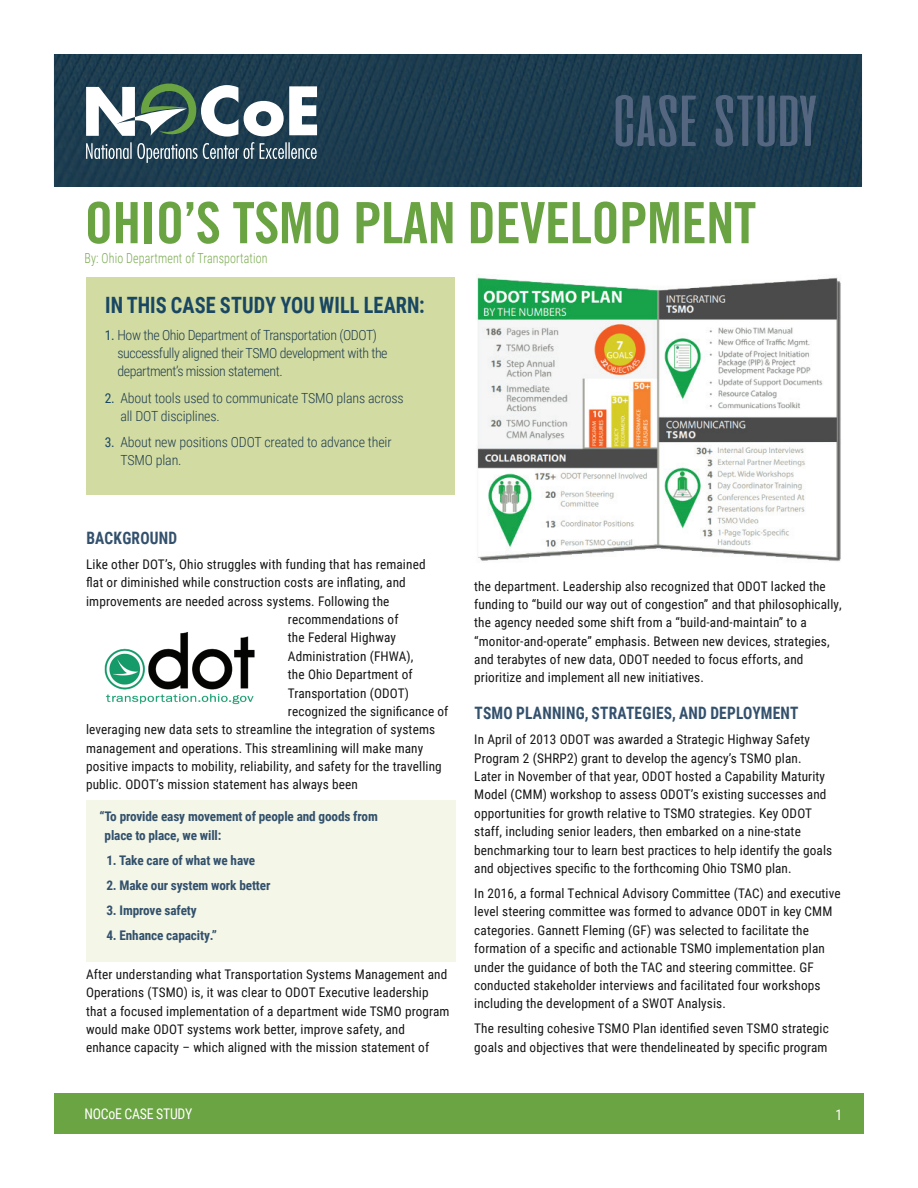
<style>
.page{position:relative;width:918px;height:1188px;background:#fff}
.page>*{position:absolute;margin:0;border:0;box-sizing:border-box;transform-origin:0 0}
.t1{font:57px "Trade Gothic LT Std Bd Cn 20";letter-spacing:-.01em;color:#6aa342}
.t2{font:700 22.5px "Roboto Condensed";letter-spacing:.005em;color:#194763;scale:.9 1}
.t3{font:700 17.1px "Roboto Condensed";letter-spacing:.015em;color:#33516d;scale:.9 1}
.t4{font:14.7px "Roboto Condensed";letter-spacing:-.02em;color:#fff;scale:.94 1}
.t5{font:300 13.95px/18px "Roboto Condensed";letter-spacing:-.03em;color:#203e51}
.t6{font:300 13.95px/18px "Roboto Condensed";letter-spacing:-.01em;color:#203e51}
.t7{font:300 13.8px "Roboto Condensed";letter-spacing:.01em;color:#79aa4d;scale:.87 1}
.t8{font:13.2px/18.3px "Roboto Condensed";letter-spacing:.01em;color:#171616}
.t9{font:700 13.2px/18.3px "Roboto Condensed";letter-spacing:-.01em;color:#33516d}
.s1{font-weight:400;font-size:13.5px;color:#194763}
</style>
<div class="page">
<img style="left:54px;top:54px;width:808px;height:133px">
<svg style="left:86px;top:84px;width:231px;height:79px"></svg>
<svg style="left:616px;top:95px;width:200px;height:52px;background:#354e64"></svg>
<div style="left:54px;top:1093px;width:810px;height:41px;background:#6ba442"></div>
<div style="left:86px;top:800px;width:369px;height:162px;background:#f4f6e7"></div>
<div style="left:86px;top:277px;width:368px;height:217px;background:#d2dba1"></div>
<img style="left:104px;top:632px;width:151px;height:73px">
<img style="left:477px;top:277px;width:364px;height:285px">
<h1 class="t1" style="left:85px;top:188px;width:673px">OHIO’S TSMO PLAN DEVELOPMENT</h1>
<p class="t7" style="left:85px;top:249px;width:212px">By: Ohio Department of Transportation</p>
<h2 class="t2" style="left:105px;top:289px;width:357px">IN THIS CASE STUDY YOU WILL LEARN:</h2>
<p class="t5" style="left:117px;top:325px;width:272px;text-indent:-13px"><span class="s1">1.</span> How the Ohio Department of Transportation (ODOT) successfully aligned their TSMO development with the department’s mission statement.</p>
<p class="t6" style="left:120px;top:388px;width:285px;text-indent:-16px"><span class="s1">2.</span> About tools used to communicate TSMO plans across all DOT disciplines.</p>
<p class="t6" style="left:120px;top:433px;width:273px;text-indent:-16px"><span class="s1">3.</span> About new positions ODOT created to advance their<br>TSMO plan.</p>
<p class="t3" style="left:86px;top:526px;width:103px">BACKGROUND</p>
<p class="t8" style="left:86px;top:555px;width:341px">Like other DOT’s, Ohio struggles with funding that has remained</p>
<p class="t8" style="left:86px;top:573px;width:321px">flat or diminished while construction costs are inflating, and</p>
<p class="t8" style="left:86px;top:591px;width:305px">improvements are needed across systems. Following the</p>
<p class="t8" style="left:288px;top:610px;width:112px">recommendations of</p>
<p class="t8" style="left:288px;top:628px;width:110px">the Federal Highway</p>
<p class="t8" style="left:288px;top:647px;width:127px">Administration (FHWA),</p>
<p class="t8" style="left:288px;top:665px;width:126px">the Ohio Department of</p>
<p class="t8" style="left:288px;top:683px;width:123px">Transportation (ODOT)</p>
<p class="t8" style="left:288px;top:702px;width:162px">recognized the significance of</p>
<p class="t8" style="left:86px;top:720px;width:351px">leveraging new data sets to streamline the integration of systems</p>
<p class="t8" style="left:86px;top:738px;width:339px">management and operations. This streamlining will make many</p>
<p class="t8" style="left:86px;top:757px;width:357px">positive impacts to mobility, reliability, and safety for the travelling</p>
<p class="t8" style="left:86px;top:775px;width:273px">public. ODOT’s mission statement has always been</p>
<p class="t9" style="left:105px;top:807px;width:275px;text-indent:-5px">“ To provide easy movement of people and goods from place to place, we will:</p>
<p class="t9" style="left:106px;top:851px;width:150px">1. Take care of what we have</p>
<p class="t9" style="left:106px;top:876px;width:166px">2. Make our system work better</p>
<p class="t9" style="left:106px;top:901px;width:92px">3. Improve safety</p>
<p class="t9" style="left:106px;top:926px;width:112px">4. Enhance capacity.”</p>
<p class="t8" style="left:86px;top:964px;width:365px">After understanding what Transportation Systems Management and Operations (TSMO) is, it was clear to ODOT Executive leadership that a focused implementation of a department wide TSMO program would make ODOT systems work better, improve safety, and enhance capacity – which aligned with the mission statement of</p>
<p class="t8" style="left:474px;top:576px;width:369px">the department. Leadership also recognized that ODOT lacked the funding to “build our way out of congestion” and that philosophically, the agency needed some shift from a “build-and-maintain” to a “monitor-and-operate” emphasis. Between new devices, strategies, and terabytes of new data, ODOT needed to focus efforts, and prioritize and implement all new initiatives.</p>
<p class="t3" style="left:475px;top:701px;width:362px">TSMO PLANNING, STRATEGIES, AND DEPLOYMENT</p>
<p class="t8" style="left:474px;top:730px;width:360px">In April of 2013 ODOT was awarded a Strategic Highway Safety Program 2 (SHRP2) grant to develop the agency’s TSMO plan.<br>Later in November of that year, ODOT hosted a Capability Maturity Model (CMM) workshop to assess ODOT’s existing successes and opportunities for growth relative to TSMO strategies. Key ODOT staff, including senior leaders, then embarked on a nine-state benchmarking tour to learn best practices to help identify the goals and objectives specific to the forthcoming Ohio TSMO plan.</p>
<p class="t8" style="left:474px;top:884px;width:368px">In 2016, a formal Technical Advisory Committee (TAC) and executive level steering committee was formed to advance ODOT in key CMM categories. Gannett Fleming (GF) was selected to facilitate the formation of a specific and actionable TSMO implementation plan under the guidance of both the TAC and steering committee. GF conducted stakeholder interviews and facilitated four workshops including the development of a SWOT Analysis.</p>
<p class="t8" style="left:474px;top:1019px;width:356px">The resulting cohesive TSMO Plan identified seven TSMO strategic goals and objectives that were thendelineated by specific program</p>
<p class="t4" style="left:85px;top:1103px;width:116px">NOCoE CASE STUDY</p>
<p class="t4" style="left:835px;top:1105px;width:9px">1</p>
</div>
